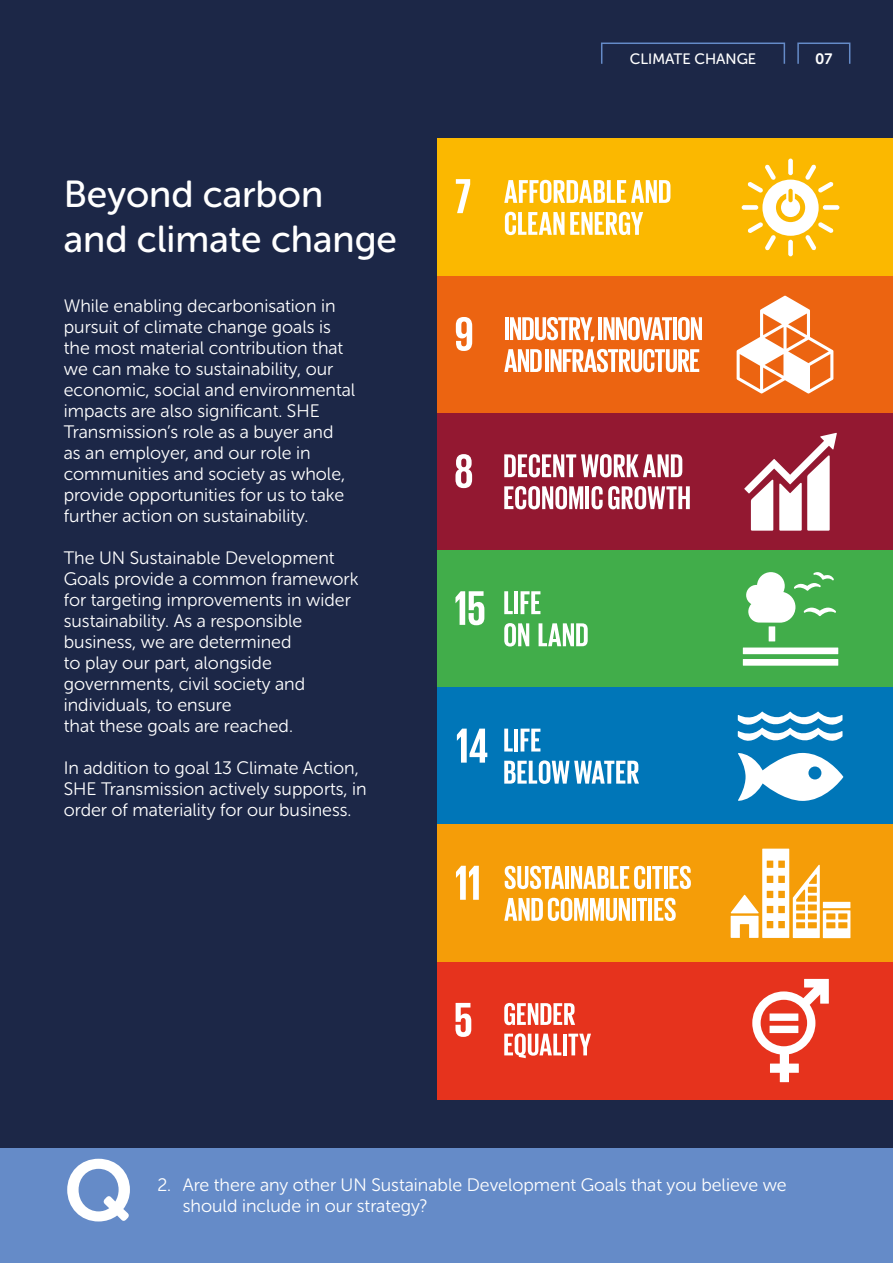
<style>
.page{position:relative;width:893px;height:1263px;background:#1c2747}
.page>*{position:absolute;margin:0;border:0;box-sizing:border-box;transform-origin:0 0}
.t1{font:85.5px "Museo Sans Rounded 700";color:#fff}
.t2{font:37.5px/45px "Museo Sans Rounded 500";color:#fff}
.t3{font:18px/21px "Museo Sans Rounded 300";color:#fff}
.t4{font:15px "Museo Sans Rounded 500";color:#fff}
.t5{font:15px "Museo Sans Rounded 700";color:#fff}
</style>
<div class="page">
<div style="left:437px;top:139px;width:456px;height:137px;background:#fbb800"></div>
<div style="left:742px;top:205px;width:16px;height:5px;background:#fff;border-radius:2px"></div>
<div style="left:823px;top:205px;width:16px;height:5px;background:#fff;border-radius:2px"></div>
<div style="left:788px;top:240px;width:5px;height:16px;background:#fff;border-radius:2px"></div>
<div style="left:788px;top:159px;width:5px;height:16px;background:#fff;border-radius:2px"></div>
<svg style="left:747px;top:164px;width:87px;height:87px"></svg>
<svg style="left:456px;top:179px;width:14px;height:34px"></svg>
<svg style="left:504px;top:180px;width:166px;height:23px"></svg>
<svg style="left:505px;top:212px;width:59px;height:23px"></svg>
<svg style="left:570px;top:212px;width:73px;height:23px"></svg>
<div style="left:437px;top:276px;width:456px;height:137px;background:#ec6411"></div>
<svg style="left:737px;top:296px;width:96px;height:97px"></svg>
<svg style="left:456px;top:317px;width:16px;height:34px"></svg>
<hr style="left:505px;top:317px;width:4px;height:23px;background:#fff">
<svg style="left:510px;top:317px;width:85px;height:25px"></svg>
<hr style="left:598px;top:317px;width:4px;height:23px;background:#fff">
<svg style="left:603px;top:317px;width:69px;height:23px"></svg>
<hr style="left:673px;top:317px;width:4px;height:23px;background:#fff">
<svg style="left:678px;top:317px;width:24px;height:23px"></svg>
<svg style="left:504px;top:349px;width:38px;height:23px"></svg>
<hr style="left:545px;top:349px;width:4px;height:23px;background:#fff">
<svg style="left:550px;top:349px;width:149px;height:23px"></svg>
<div style="left:437px;top:413px;width:456px;height:137px;background:#931831"></div>
<svg style="left:744px;top:433px;width:93px;height:98px"></svg>
<svg style="left:455px;top:454px;width:17px;height:34px"></svg>
<svg style="left:504px;top:454px;width:178px;height:23px"></svg>
<svg style="left:504px;top:486px;width:79px;height:23px"></svg>
<hr style="left:585px;top:486px;width:4px;height:23px;background:#fff">
<svg style="left:591px;top:486px;width:99px;height:23px"></svg>
<div style="left:437px;top:550px;width:456px;height:137px;background:#41ad4a"></div>
<div style="left:769px;top:626px;width:6px;height:15px;background:#fff"></div>
<div style="left:743px;top:647px;width:95px;height:7px;background:#fff"></div>
<div style="left:743px;top:659px;width:95px;height:7px;background:#fff"></div>
<svg style="left:746px;top:572px;width:90px;height:51px"></svg>
<svg style="left:455px;top:591px;width:29px;height:34px"></svg>
<svg style="left:504px;top:591px;width:9px;height:23px"></svg>
<hr style="left:514px;top:591px;width:4px;height:23px;background:#fff">
<svg style="left:521px;top:591px;width:19px;height:23px"></svg>
<svg style="left:504px;top:623px;width:25px;height:23px"></svg>
<svg style="left:539px;top:623px;width:49px;height:23px"></svg>
<div style="left:437px;top:688px;width:456px;height:137px;background:#0076b8"></div>
<svg style="left:738px;top:753px;width:105px;height:48px"></svg>
<svg style="left:738px;top:712px;width:104px;height:29px"></svg>
<svg style="left:457px;top:729px;width:30px;height:34px"></svg>
<svg style="left:504px;top:729px;width:9px;height:22px"></svg>
<hr style="left:514px;top:729px;width:4px;height:22px;background:#fff">
<svg style="left:521px;top:729px;width:19px;height:22px"></svg>
<svg style="left:504px;top:760px;width:135px;height:24px"></svg>
<div style="left:437px;top:825px;width:456px;height:137px;background:#f59d08"></div>
<svg style="left:731px;top:849px;width:119px;height:89px"></svg>
<svg style="left:456px;top:866px;width:23px;height:34px"></svg>
<svg style="left:505px;top:866px;width:59px;height:23px"></svg>
<hr style="left:565px;top:866px;width:4px;height:23px;background:#fff">
<svg style="left:571px;top:866px;width:74px;height:23px"></svg>
<hr style="left:647px;top:866px;width:4px;height:23px;background:#fff">
<svg style="left:652px;top:866px;width:10px;height:23px"></svg>
<hr style="left:664px;top:866px;width:4px;height:23px;background:#fff">
<svg style="left:669px;top:866px;width:22px;height:23px"></svg>
<svg style="left:504px;top:898px;width:126px;height:23px"></svg>
<hr style="left:632px;top:898px;width:3px;height:23px;background:#fff">
<svg style="left:637px;top:898px;width:10px;height:23px"></svg>
<hr style="left:649px;top:898px;width:3px;height:23px;background:#fff">
<svg style="left:654px;top:898px;width:22px;height:23px"></svg>
<div style="left:437px;top:962px;width:456px;height:137px;background:#e6331d"></div>
<svg style="left:752px;top:979px;width:77px;height:103px"></svg>
<div style="left:770px;top:1013px;width:28px;height:8px;background:#fff"></div>
<div style="left:770px;top:1026px;width:28px;height:7px;background:#fff"></div>
<svg style="left:455px;top:1003px;width:16px;height:34px"></svg>
<svg style="left:504px;top:1003px;width:71px;height:22px"></svg>
<svg style="left:504px;top:1033px;width:57px;height:25px"></svg>
<hr style="left:563px;top:1034px;width:4px;height:21px;background:#fff">
<svg style="left:568px;top:1034px;width:23px;height:21px"></svg>
<div style="left:0;top:1148px;width:893px;height:115px;background:#658bc8"></div>
<svg style="left:601px;top:42px;width:250px;height:22px"></svg>
<h2 class="t2" style="left:64px;top:172px;width:335px">Beyond carbon<br>and climate change</h2>
<p class="t3" style="left:64px;top:295px;width:293px">While enabling decarbonisation in pursuit of climate change goals is the most material contribution that we can make to sustainability, our economic, social and environmental impacts are also significant. SHE Transmission’s role as a buyer and<br>as an employer, and our role in communities and society as whole, provide opportunities for us to take further action on sustainability.</p>
<p class="t3" style="left:64px;top:547px;width:296px">The UN Sustainable Development<br>Goals provide a common framework for targeting improvements in wider sustainability. As a responsible business, we are determined<br>to play our part, alongside governments, civil society and individuals, to ensure<br>that these goals are reached.</p>
<p class="t3" style="left:64px;top:757px;width:304px">In addition to goal 13 Climate Action,<br>SHE Transmission actively supports, in order of materiality for our business.</p>
<p class="t4" style="left:630px;top:50px;width:128px">CLIMATE CHANGE</p>
<p class="t5" style="left:815px;top:50px;width:19px">07</p>
<h1 class="t1" style="left:64px;top:1143px;width:71px">Q</h1>
<p class="t3" style="left:183px;top:1175px;width:605px;text-indent:-26px">2. Are there any other UN Sustainable Development Goals that you believe we should include in our strategy?</p>
</div>
